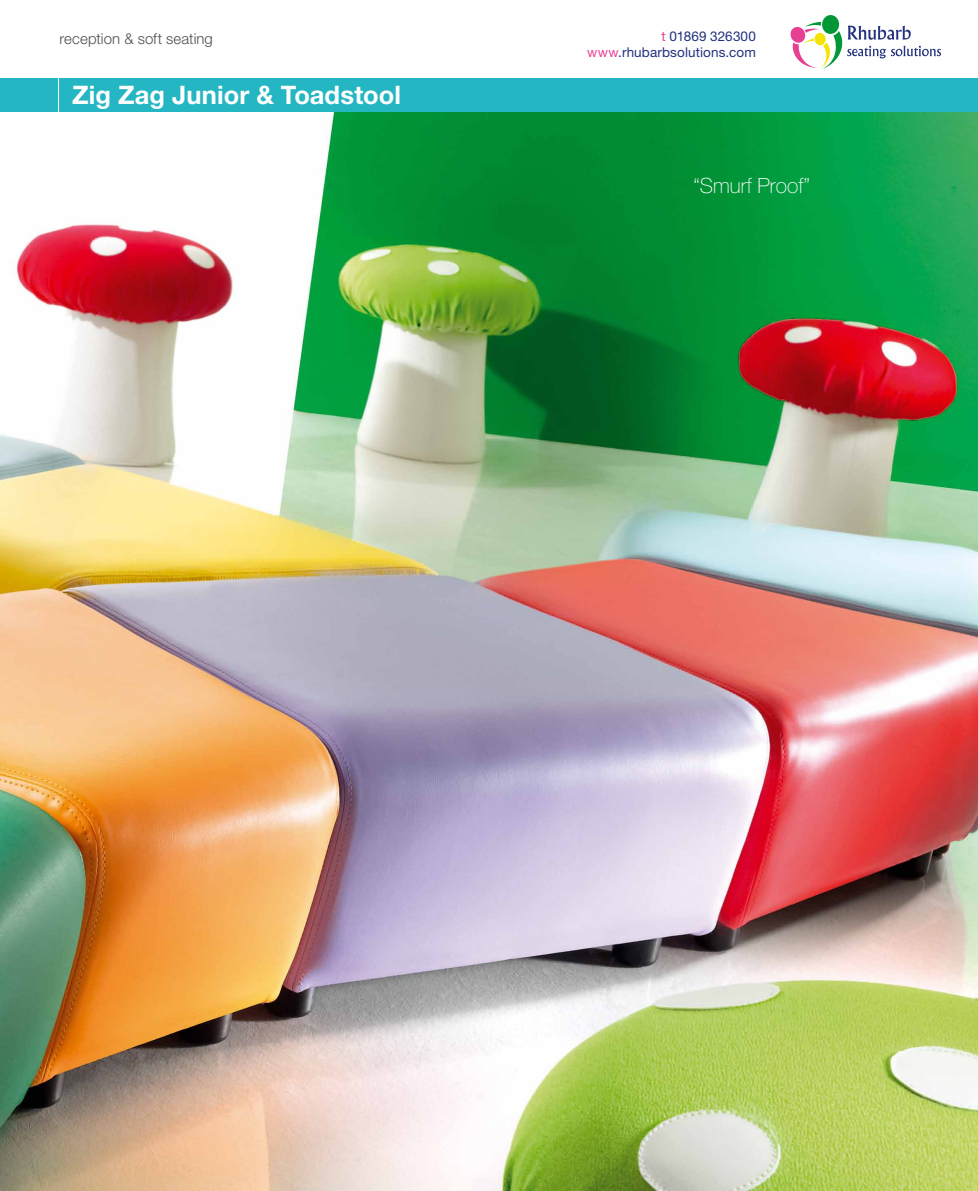
<style>
.page{position:relative;width:978px;height:1191px;background:#fff}
.page>*{position:absolute;margin:0;border:0;box-sizing:border-box;transform-origin:0 0}
.t1{font:700 25.5px "Helvetica Neue LT Pro";color:#fff}
.t2{font:100 21px "Helvetica Neue LT Pro";color:#fff}
.t3{font:300 15px "Helvetica Neue LT Pro";letter-spacing:.005em;color:#504f53}
.t4{font:13.5px/16.2px "Helvetica Neue LT Pro";letter-spacing:.01em;color:#24317e;text-align:right}
.s1{color:#e74093}
</style>
<div class="page">
<div style="left:60px;top:78px;width:918px;height:34px;background:#24b6c2"></div>
<div style="left:0;top:78px;width:57px;height:34px;background:#24b6c2"></div>
<svg style="left:791px;top:15px;width:150px;height:54px"></svg>
<img style="left:0;top:112px;width:978px;height:1079px">
<p class="t3" style="left:60px;top:30px;width:155px">reception &amp; soft seating</p>
<p class="t4" style="left:587px;top:28px;width:170px"><span class="s1">t</span> 01869 326300 <span class="s1">www</span>.rhubarbsolutions.com</p>
<h1 class="t1" style="left:72px;top:79px;width:330px">Zig Zag Junior &amp; Toadstool</h1>
<h2 class="t2" style="left:693px;top:173px;width:118px">“Smurf Proof”</h2>
</div>
